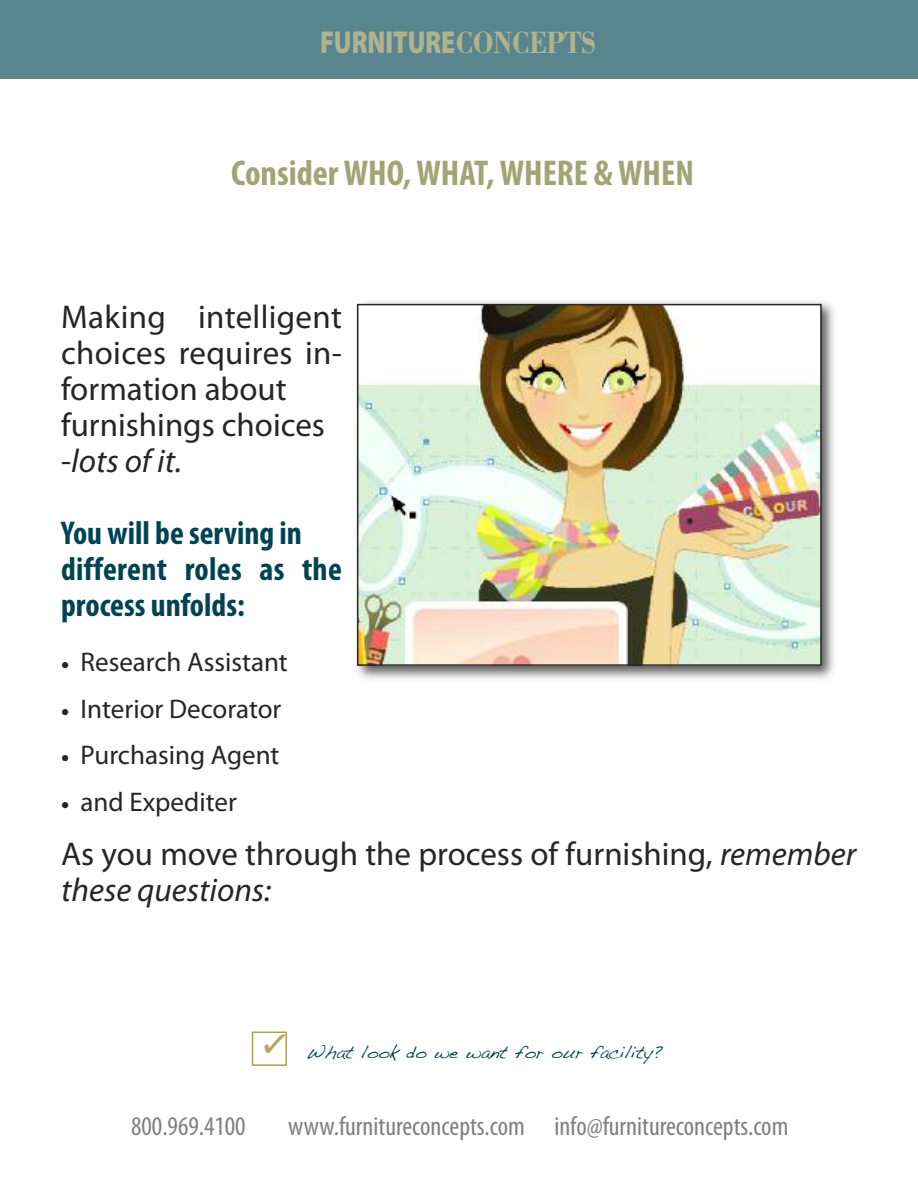
<style>
.page{position:relative;width:918px;height:1188px;background:#fff}
.page>*{position:absolute;margin:0;border:0;box-sizing:border-box;transform-origin:0 0}
.t1{font:700 condensed 36px "Myriad Pro";color:#a1a474}
.t2{font:33px/36px "Myriad Pro";color:#272627}
.t3{font:700 condensed 33px/36px "Myriad Pro";color:#004352}
.t4{font:900 31.8px "Myriad Pro";color:#b0b38b;scale:.8 1}
.t5{font:27px "Myriad Pro";color:#272627}
.t6{font:condensed 27px "Myriad Pro";color:#808080}
.t7{font:18px "Handwriting Dakota";color:#004352}
.s1{font-family:"Bodoni";font-weight:700}
.s2{font-style:italic}
.s3{font-family:"Tahoma";font-size:18px}
</style>
<div class="page">
<div style="left:0;top:0;width:918px;height:79px;background:#59858f"></div>
<img style="left:356px;top:301px;width:478px;height:378px">
<img style="left:360px;top:307px;width:459px;height:356px">
<div style="left:357px;top:304px;width:465px;height:362px;border:2px solid #272627"></div>
<div style="left:252px;top:1032px;width:35px;height:34px;border:2px solid #aaa24e"></div>
<svg style="left:264px;top:1033px;width:22px;height:21px"></svg>
<p class="t4" style="left:320px;top:31px;width:347px">FURNITURE<span class="s1">CONCEPTS</span></p>
<p class="t1" style="left:231px;top:160px;width:464px">Consider WHO, WHAT, WHERE &amp; WHEN</p>
<p class="t2" style="left:61px;top:301px;width:282px">Making intelligent choices requires in&shy;formation about furnishings choices -<span class="s2">lots of it.</span></p>
<p class="t3" style="left:61px;top:518px;width:282px">You will be serving in different roles as the process unfolds:</p>
<p class="t5" style="left:61px;top:652px;width:228px"><span class="s3">•</span> Research Assistant</p>
<p class="t5" style="left:61px;top:699px;width:222px"><span class="s3">•</span> Interior Decorator</p>
<p class="t5" style="left:61px;top:745px;width:220px"><span class="s3">•</span> Purchasing Agent</p>
<p class="t5" style="left:61px;top:792px;width:177px"><span class="s3">•</span> and Expediter</p>
<p class="t2" style="left:61px;top:838px;width:797px">As you move through the process of furnishing, <span class="s2">remember these questions:</span></p>
<p class="t7" style="left:306px;top:1039px;width:358px">What look do we want for our facility?</p>
<p class="t6" style="left:131px;top:1116px;width:116px">800.969.4100</p>
<p class="t6" style="left:288px;top:1116px;width:502px">www.furnitureconcepts.com info@furnitureconcepts.com</p>
</div>
